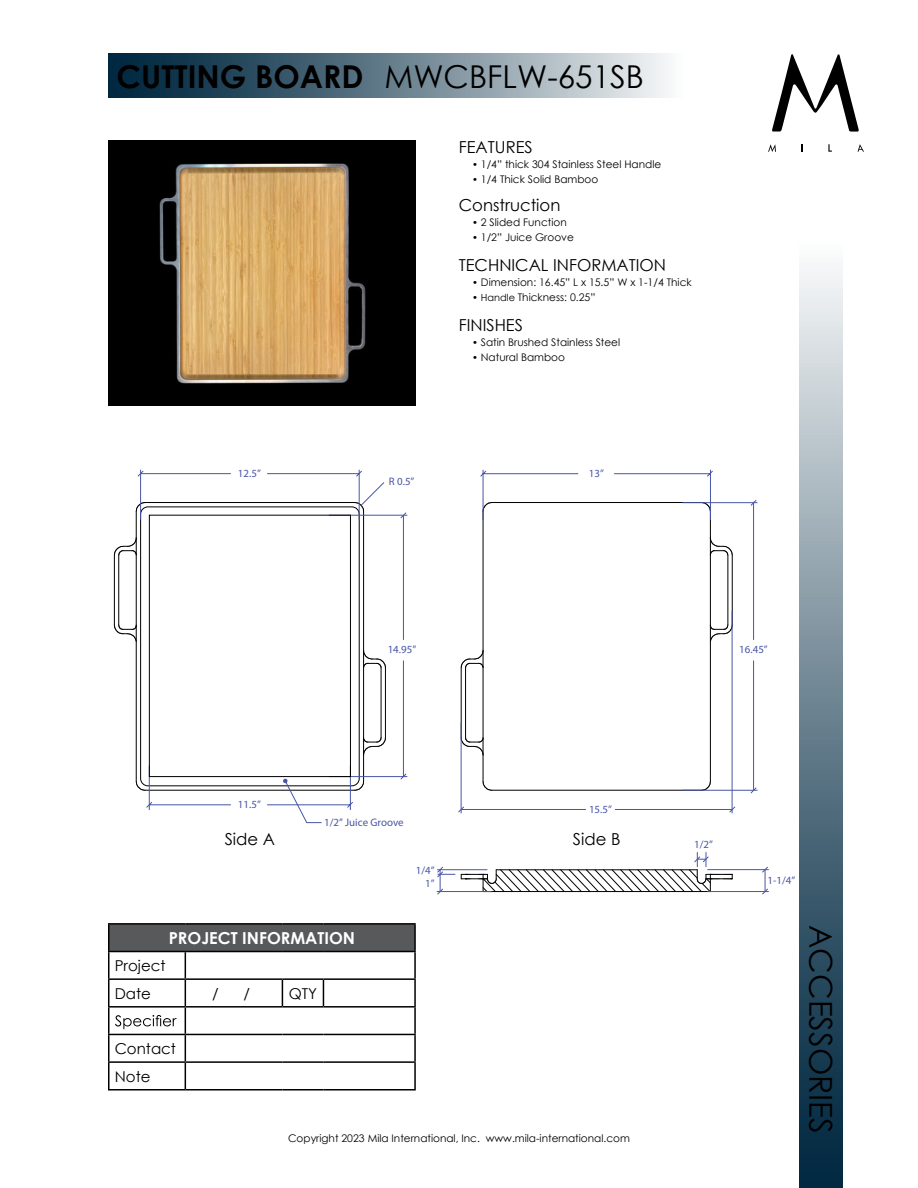
<style>
.page{position:relative;width:918px;height:1188px;background:#fff}
.page>*{position:absolute;margin:0;border:0;box-sizing:border-box;transform-origin:0 0}
.t1{font:31.5px "Century Gothic";color:#000}
.t2{font:16.5px "Century Gothic";color:#000}
.t3{font:700 16.5px "Century Gothic";color:#fff}
.t4{font:15px/27.6px "Century Gothic";color:#000}
.t5{font:10.95px "Myriad Pro";color:#4855a5}
.t6{font:10.5px/15px "Century Gothic";color:#000}
.s1{font-weight:700}
.s2{font-size:9.75px}
</style>
<div class="page">
<div style="left:108px;top:54px;width:575px;height:43px;background:linear-gradient(to right,#001731,#f0f3f4)"></div>
<div style="left:800px;top:242px;width:43px;height:946px;background:linear-gradient(to bottom,#f1f4f5,#001a34)"></div>
<div style="left:109px;top:924px;width:306px;height:28px;background:#58595b"></div>
<hr style="left:108px;top:923px;width:77px;height:2px;background:#000">
<hr style="left:108px;top:925px;width:2px;height:26px;background:#000">
<hr style="left:185px;top:923px;width:97px;height:2px;background:#000">
<hr style="left:282px;top:923px;width:41px;height:2px;background:#000">
<hr style="left:323px;top:923px;width:93px;height:2px;background:#000">
<hr style="left:414px;top:925px;width:2px;height:26px;background:#000">
<hr style="left:108px;top:951px;width:77px;height:1px;background:#000">
<hr style="left:108px;top:952px;width:2px;height:26px;background:#000">
<hr style="left:185px;top:951px;width:97px;height:1px;background:#000">
<hr style="left:282px;top:951px;width:41px;height:1px;background:#000">
<hr style="left:323px;top:951px;width:93px;height:1px;background:#000">
<hr style="left:414px;top:952px;width:2px;height:26px;background:#000">
<hr style="left:108px;top:978px;width:77px;height:2px;background:#000">
<hr style="left:108px;top:980px;width:2px;height:26px;background:#000">
<hr style="left:185px;top:978px;width:97px;height:2px;background:#000">
<hr style="left:282px;top:978px;width:41px;height:2px;background:#000">
<svg style="left:282px;top:980px;width:1px;height:26px"></svg>
<hr style="left:323px;top:978px;width:93px;height:2px;background:#000">
<svg style="left:323px;top:980px;width:1px;height:26px"></svg>
<hr style="left:414px;top:980px;width:2px;height:26px;background:#000">
<hr style="left:108px;top:1006px;width:77px;height:2px;background:#000">
<hr style="left:108px;top:1008px;width:2px;height:26px;background:#000">
<hr style="left:185px;top:1006px;width:97px;height:2px;background:#000">
<hr style="left:282px;top:1006px;width:41px;height:2px;background:#000">
<hr style="left:323px;top:1006px;width:93px;height:2px;background:#000">
<hr style="left:414px;top:1008px;width:2px;height:26px;background:#000">
<hr style="left:108px;top:1034px;width:77px;height:1px;background:#000">
<hr style="left:108px;top:1035px;width:2px;height:26px;background:#000">
<hr style="left:185px;top:1034px;width:97px;height:1px;background:#000">
<hr style="left:282px;top:1034px;width:41px;height:1px;background:#000">
<hr style="left:323px;top:1034px;width:93px;height:1px;background:#000">
<hr style="left:414px;top:1035px;width:2px;height:26px;background:#000">
<hr style="left:108px;top:1061px;width:77px;height:2px;background:#000">
<hr style="left:108px;top:1063px;width:2px;height:26px;background:#000">
<hr style="left:185px;top:1061px;width:97px;height:2px;background:#000">
<svg style="left:185px;top:952px;width:1px;height:137px"></svg>
<hr style="left:282px;top:1061px;width:41px;height:2px;background:#000">
<hr style="left:323px;top:1061px;width:93px;height:2px;background:#000">
<hr style="left:414px;top:1063px;width:2px;height:26px;background:#000">
<hr style="left:108px;top:1089px;width:77px;height:2px;background:#000">
<hr style="left:185px;top:1089px;width:97px;height:2px;background:#000">
<hr style="left:282px;top:1089px;width:41px;height:2px;background:#000">
<hr style="left:323px;top:1089px;width:93px;height:2px;background:#000">
<svg style="left:115px;top:1015px;width:62px;height:14px"></svg>
<svg style="left:768px;top:144px;width:8px;height:8px"></svg>
<svg style="left:828px;top:144px;width:4px;height:8px"></svg>
<svg style="left:858px;top:144px;width:6px;height:8px"></svg>
<svg style="left:772px;top:54px;width:87px;height:78px"></svg>
<svg style="left:702px;top:781px;width:9px;height:9px"></svg>
<hr style="left:710px;top:511px;width:1px;height:270px;background:#000">
<svg style="left:702px;top:503px;width:8px;height:8px"></svg>
<hr style="left:492px;top:502px;width:210px;height:1px;background:#000">
<svg style="left:484px;top:502px;width:8px;height:7px"></svg>
<hr style="left:483px;top:511px;width:1px;height:270px;background:#000">
<svg style="left:483px;top:781px;width:9px;height:10px"></svg>
<hr style="left:492px;top:790px;width:210px;height:1px;background:#000">
<hr style="left:732px;top:555px;width:1px;height:70px;background:#000">
<hr style="left:728px;top:555px;width:1px;height:70px;background:#000">
<hr style="left:461px;top:668px;width:1px;height:70px;background:#000">
<hr style="left:465px;top:668px;width:1px;height:70px;background:#000">
<svg style="left:710px;top:625px;width:22px;height:17px"></svg>
<svg style="left:710px;top:539px;width:23px;height:16px"></svg>
<svg style="left:462px;top:738px;width:22px;height:17px"></svg>
<svg style="left:461px;top:650px;width:23px;height:18px"></svg>
<svg style="left:480px;top:470px;width:233px;height:7px"></svg>
<hr style="left:483px;top:470px;width:1px;height:50px;background:#4855a5">
<hr style="left:710px;top:470px;width:1px;height:50px;background:#4855a5">
<svg style="left:750px;top:500px;width:7px;height:6px"></svg>
<hr style="left:682px;top:502px;width:75px;height:1px;background:#4855a5">
<hr style="left:753px;top:661px;width:1px;height:129px;background:#4855a5">
<hr style="left:753px;top:503px;width:1px;height:137px;background:#4855a5">
<svg style="left:750px;top:787px;width:7px;height:7px"></svg>
<hr style="left:682px;top:790px;width:75px;height:1px;background:#4855a5">
<hr style="left:136px;top:511px;width:1px;height:270px;background:#000">
<hr style="left:363px;top:511px;width:1px;height:270px;background:#000">
<hr style="left:114px;top:555px;width:1px;height:70px;background:#000">
<hr style="left:118px;top:555px;width:1px;height:70px;background:#000">
<hr style="left:385px;top:668px;width:1px;height:70px;background:#000">
<hr style="left:381px;top:668px;width:1px;height:70px;background:#000">
<svg style="left:114px;top:625px;width:23px;height:17px"></svg>
<svg style="left:114px;top:538px;width:23px;height:17px"></svg>
<svg style="left:363px;top:738px;width:23px;height:17px"></svg>
<svg style="left:363px;top:650px;width:23px;height:18px"></svg>
<hr style="left:140px;top:470px;width:1px;height:50px;background:#4855a5">
<hr style="left:359px;top:470px;width:1px;height:50px;background:#4855a5">
<hr style="left:149px;top:766px;width:1px;height:44px;background:#4855a5">
<hr style="left:350px;top:766px;width:1px;height:44px;background:#4855a5">
<svg style="left:400px;top:512px;width:7px;height:7px"></svg>
<hr style="left:329px;top:515px;width:78px;height:1px;background:#4855a5">
<hr style="left:403px;top:661px;width:1px;height:116px;background:#4855a5">
<hr style="left:403px;top:515px;width:1px;height:125px;background:#4855a5">
<svg style="left:400px;top:773px;width:7px;height:7px"></svg>
<hr style="left:329px;top:776px;width:78px;height:1px;background:#4855a5">
<svg style="left:136px;top:470px;width:249px;height:41px"></svg>
<svg style="left:136px;top:778px;width:228px;height:45px"></svg>
<svg style="left:458px;top:806px;width:278px;height:7px"></svg>
<hr style="left:461px;top:723px;width:1px;height:90px;background:#4855a5">
<hr style="left:732px;top:611px;width:1px;height:202px;background:#4855a5">
<hr style="left:437px;top:869px;width:50px;height:1px;background:#4855a5">
<hr style="left:437px;top:891px;width:55px;height:1px;background:#4855a5">
<svg style="left:762px;top:866px;width:7px;height:29px"></svg>
<svg style="left:461px;top:852px;width:272px;height:40px"></svg>
<img style="left:108px;top:141px;width:308px;height:264px">
<div style="left:149px;top:515px;width:202px;height:262px;border:1px solid #000"></div>
<hr style="left:707px;top:891px;width:62px;height:1px;background:#4855a5">
<hr style="left:707px;top:869px;width:62px;height:1px;background:#4855a5">
<svg style="left:437px;top:866px;width:18px;height:29px"></svg>
<h1 class="t1" style="left:117px;top:64px;width:529px"><span class="s1">CUTTING BOARD</span> MWCBFLW-651SB</h1>
<p class="t5" style="left:238px;top:467px;width:24px">12.5”</p>
<p class="t5" style="left:389px;top:475px;width:27px">R 0.5”</p>
<h2 class="t2" style="left:459px;top:141px;width:75px">FEATURES</h2>
<p class="t6" style="left:472px;top:158px;width:190px"><span class="s2">ï</span> 1/4” thick 304 Stainless Steel Handle <span class="s2">ï</span> 1/4 Thick Solid Bamboo</p>
<h2 class="t2" style="left:459px;top:198px;width:103px">Construction</h2>
<p class="t6" style="left:472px;top:215px;width:103px"><span class="s2">ï</span> 2 Slided Function <span class="s2">ï</span> 1/2” Juice Groove</p>
<h2 class="t2" style="left:459px;top:258px;width:209px">TECHNICAL INFORMATION</h2>
<p class="t6" style="left:472px;top:275px;width:221px"><span class="s2">ï</span> Dimension: 16.45” L x 15.5” W x 1-1/4 Thick <span class="s2">ï Handle</span> Thickness: 0.25”</p>
<h2 class="t2" style="left:459px;top:318px;width:66px">FINISHES</h2>
<p class="t6" style="left:472px;top:335px;width:149px"><span class="s2">ï</span> Satin Brushed Stainless Steel <span class="s2">ï</span> Natural Bamboo</p>
<p class="t5" style="left:589px;top:467px;width:17px">13”</p>
<p class="t5" style="left:388px;top:643px;width:30px">14.95”</p>
<p class="t5" style="left:238px;top:798px;width:24px">11.5”</p>
<h2 class="t2" style="left:225px;top:833px;width:52px">Side A</h2>
<p class="t5" style="left:324px;top:816px;width:81px">1/2” Juice Groove</p>
<p class="t5" style="left:416px;top:864px;width:20px">1/4”</p>
<p class="t5" style="left:425px;top:877px;width:11px">1”</p>
<h2 class="t3" style="left:169px;top:929px;width:188px">PROJECT INFORMATION</h2>
<h3 class="t4" style="left:115px;top:953px;width:52px">Project<br>Date</h3>
<h3 class="t4" style="left:115px;top:1036px;width:63px">Contact<br>Note</h3>
<h3 class="t4" style="left:212px;top:981px;width:8px">/</h3>
<h3 class="t4" style="left:244px;top:981px;width:8px">/</h3>
<h3 class="t4" style="left:289px;top:981px;width:30px">QTY</h3>
<p class="t5" style="left:589px;top:803px;width:24px">15.5”</p>
<h2 class="t2" style="left:573px;top:833px;width:49px">Side B</h2>
<p class="t6" style="left:288px;top:1132px;width:343px">Copyright 2023 Mila International, Inc. www.mila-international.com</p>
<p class="t5" style="left:739px;top:643px;width:30px">16.45”</p>
<p class="t5" style="left:694px;top:838px;width:20px">1/2”</p>
<p class="t5" style="left:768px;top:874px;width:29px">1-1/4”</p>
<h1 class="t1" style="left:833px;top:925px;width:210px;rotate:90deg">ACCESSORIES</h1>
</div>
